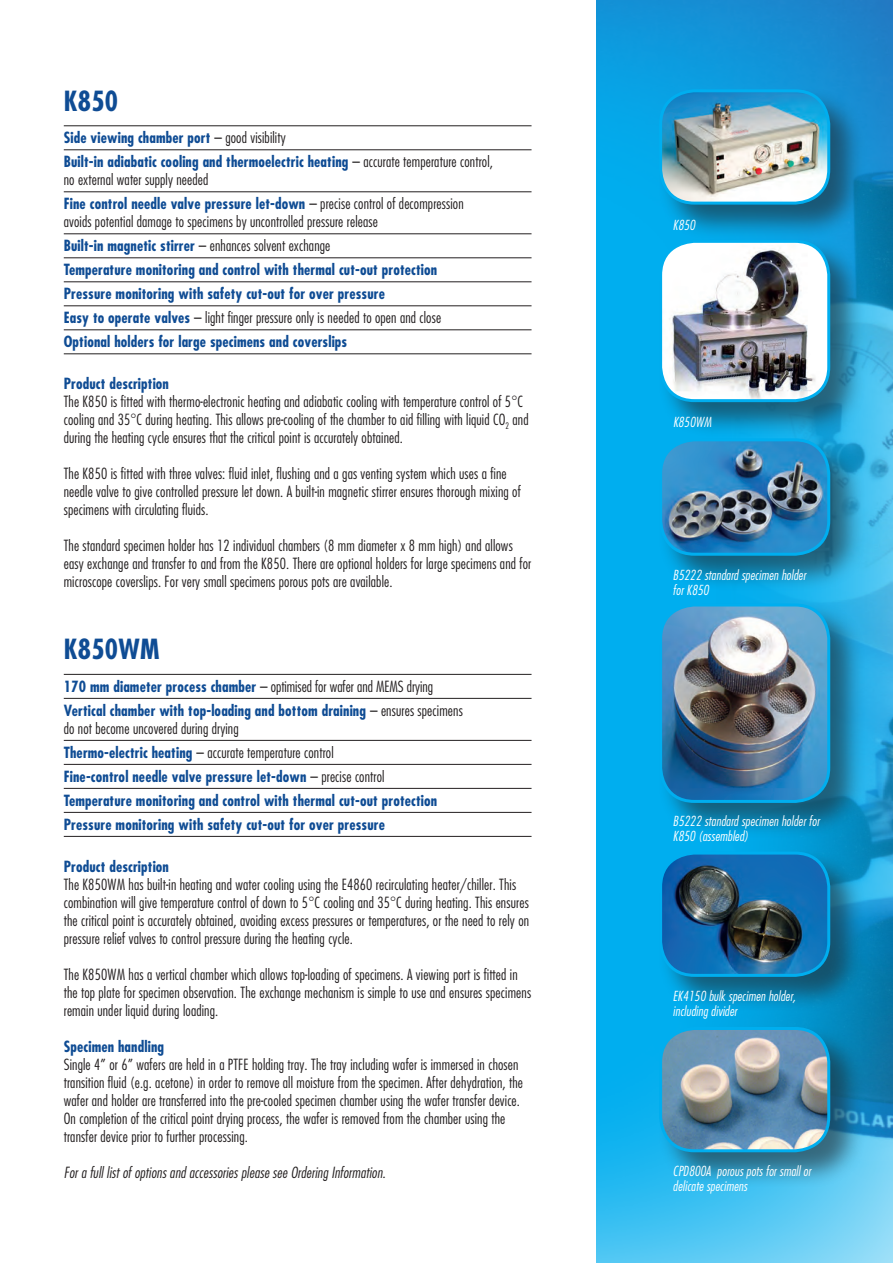
<style>
.page{position:relative;width:893px;height:1263px;background:#fff}
.page>*{position:absolute;margin:0;border:0;box-sizing:border-box;transform-origin:0 0}
.t1{font:700 condensed 27px "Futura";letter-spacing:.01em;color:#0f4c94}
.t2{font:300 condensed 15px/18px "Futura";letter-spacing:.01em;color:#231f20}
.t3{font:700 condensed 15px/24px "Futura";letter-spacing:.01em;color:#0f4c94}
.t4{font:italic 300 condensed 15px "Futura";letter-spacing:.01em;color:#231f20}
.t5{font:italic 300 condensed 13.5px/15px "Futura";letter-spacing:.01em;color:#fff}
.s1{font-weight:300;color:#231f20}
.s2{font-weight:700;color:#0f4c94}
</style>
<div class="page">
<svg style="left:596px;top:0;width:297px;height:1263px;background:#1aa9e5"></svg>
<hr style="left:64px;top:125px;width:467px;height:1px;background:#231f20">
<hr style="left:64px;top:149px;width:467px;height:1px;background:#231f20">
<hr style="left:64px;top:191px;width:467px;height:1px;background:#231f20">
<hr style="left:64px;top:233px;width:467px;height:1px;background:#231f20">
<hr style="left:64px;top:257px;width:467px;height:1px;background:#231f20">
<hr style="left:64px;top:281px;width:467px;height:1px;background:#231f20">
<hr style="left:64px;top:305px;width:467px;height:1px;background:#231f20">
<hr style="left:64px;top:329px;width:467px;height:1px;background:#231f20">
<hr style="left:64px;top:353px;width:467px;height:1px;background:#231f20">
<hr style="left:64px;top:674px;width:467px;height:1px;background:#231f20">
<hr style="left:64px;top:698px;width:467px;height:1px;background:#231f20">
<hr style="left:64px;top:740px;width:467px;height:1px;background:#231f20">
<hr style="left:64px;top:764px;width:467px;height:1px;background:#231f20">
<hr style="left:64px;top:788px;width:467px;height:1px;background:#231f20">
<hr style="left:64px;top:812px;width:467px;height:1px;background:#231f20">
<hr style="left:64px;top:836px;width:467px;height:1px;background:#231f20">
<div style="left:657px;top:437px;width:209px;height:154px;background:#231f20;opacity:.55"></div>
<img style="left:661px;top:440px;width:168px;height:114px">
<div style="left:659px;top:438px;width:171px;height:118px;border:3px solid #00aeef;border-radius:34px"></div>
<div style="left:657px;top:602px;width:209px;height:236px;background:#231f20;opacity:.55"></div>
<img style="left:661px;top:605px;width:168px;height:196px">
<div style="left:659px;top:603px;width:171px;height:200px;border:3px solid #00aeef;border-radius:34px"></div>
<div style="left:657px;top:88px;width:209px;height:153px;background:#231f20;opacity:.55"></div>
<img style="left:661px;top:91px;width:168px;height:112px">
<div style="left:659px;top:89px;width:171px;height:116px;border:3px solid #00aeef;border-radius:34px"></div>
<div style="left:657px;top:238px;width:209px;height:200px;background:#231f20;opacity:.55"></div>
<img style="left:661px;top:242px;width:168px;height:159px">
<div style="left:659px;top:240px;width:171px;height:162px;border:3px solid #00aeef;border-radius:34px"></div>
<div style="left:657px;top:850px;width:209px;height:162px;background:#231f20;opacity:.55"></div>
<img style="left:661px;top:853px;width:168px;height:122px">
<div style="left:659px;top:851px;width:171px;height:126px;border:3px solid #00aeef;border-radius:34px"></div>
<div style="left:657px;top:1025px;width:209px;height:163px;background:#231f20;opacity:.55"></div>
<img style="left:661px;top:1028px;width:168px;height:123px">
<div style="left:659px;top:1027px;width:171px;height:125px;border:3px solid #00aeef;border-radius:34px"></div>
<h1 class="t1" style="left:64px;top:84px;width:56px">K850</h1>
<p class="t3" style="left:64px;top:126px;width:431px">Side viewing chamber port <span class="s1">– good visibility<br></span>Built-in adiabatic cooling and thermoelectric heating <span class="s1">– accurate temperature control,</span></p>
<p class="t2" style="left:64px;top:168px;width:401px;line-height:24px">no external water supply needed<br><span class="s2">Fine control needle valve pressure let-down</span> – precise control of decompression</p>
<p class="t3" style="left:64px;top:210px;width:379px"><span class="s1">avoids potential damage to specimens by uncontrolled pressure release<br></span>Built-in magnetic stirrer <span class="s1">– enhances solvent exchange<br></span>Temperature monitoring and control with thermal cut-out protection Pressure monitoring with safety cut-out for over pressure<br>Easy to operate valves <span class="s1">– light finger pressure only is needed to open and close </span>Optional holders for large specimens and coverslips</p>
<p class="t3" style="left:64px;top:372px;width:107px">Product description</p>
<p class="t2" style="left:64px;top:393px;width:466px">The K850 is fitted with thermo-electronic heating and adiabatic cooling with temperature control of 5°C cooling and 35°C during heating. This allows pre-cooling of the chamber to aid filling with liquid CO<sub>2</sub> and during the heating cycle ensures that the critical point is accurately obtained.</p>
<p class="t2" style="left:64px;top:465px;width:459px">The K850 is fitted with three valves: fluid inlet, flushing and a gas venting system which uses a fine needle valve to give controlled pressure let down. A built-in magnetic stirrer ensures thorough mixing of specimens with circulating fluids.</p>
<p class="t2" style="left:64px;top:537px;width:469px">The standard specimen holder has 12 individual chambers (8 mm diameter x 8 mm high) and allows easy exchange and transfer to and from the K850. There are optional holders for large specimens and for microscope coverslips. For very small specimens porous pots are available.</p>
<h1 class="t1" style="left:64px;top:632px;width:97px">K850WM</h1>
<p class="t3" style="left:64px;top:674px;width:401px">170 mm diameter process chamber <span class="s1">– optimised for wafer and MEMS drying<br></span>Vertical chamber with top-loading and bottom draining <span class="s1">– ensures specimens</span></p>
<p class="t3" style="left:64px;top:716px;width:375px"><span class="s1">do not become uncovered during drying<br></span>Thermo-electric heating <span class="s1">– accurate temperature control<br></span>Fine-control needle valve pressure let-down <span class="s1">– precise control </span>Temperature monitoring and control with thermal cut-out protection Pressure monitoring with safety cut-out for over pressure</p>
<p class="t3" style="left:64px;top:854px;width:107px">Product description</p>
<p class="t2" style="left:64px;top:875px;width:467px">The K850WM has built-in heating and water cooling using the E4860 recirculating heater/chiller. This combination will give temperature control of down to 5°C cooling and 35°C during heating. This ensures the critical point is accurately obtained, avoiding excess pressures or temperatures, or the need to rely on pressure relief valves to control pressure during the heating cycle.</p>
<p class="t2" style="left:64px;top:965px;width:469px">The K850WM has a vertical chamber which allows top-loading of specimens. A viewing port is fitted in the top plate for specimen observation. The exchange mechanism is simple to use and ensures specimens remain under liquid during loading.</p>
<p class="t3" style="left:64px;top:1034px;width:102px">Specimen handling</p>
<p class="t2" style="left:64px;top:1055px;width:461px">Single 4” or 6” wafers are held in a PTFE holding tray. The tray including wafer is immersed in chosen transition fluid (e.g. acetone) in order to remove all moisture from the specimen. After dehydration, the wafer and holder are transferred into the pre-cooled specimen chamber using the wafer transfer device.<br>On completion of the critical point drying process, the wafer is removed from the chamber using the transfer device prior to further processing.</p>
<p class="t4" style="left:64px;top:1163px;width:323px">For a full list of options and accessories please see Ordering Information.</p>
<p class="t5" style="left:673px;top:217px;width:24px">K850</p>
<p class="t5" style="left:673px;top:415px;width:40px">K850WM</p>
<p class="t5" style="left:673px;top:567px;width:134px">B5222 standard specimen holder for K850</p>
<p class="t5" style="left:673px;top:814px;width:148px">B5222 standard specimen holder for<br>K850 (assembled)</p>
<p class="t5" style="left:673px;top:988px;width:124px">EK4150 bulk specimen holder, including divider</p>
<p class="t5" style="left:673px;top:1163px;width:140px">CPD800A porous pots for small or delicate specimens</p>
</div>
